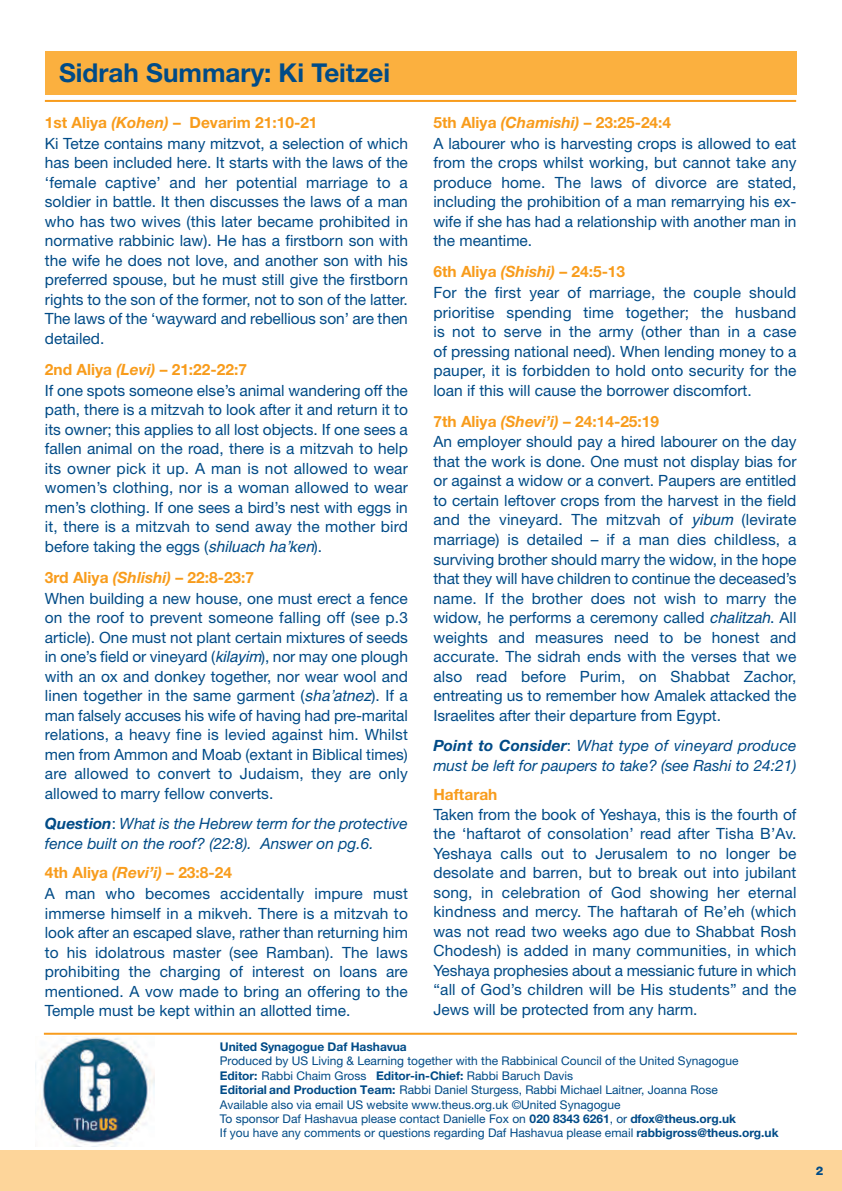
<style>
.page{position:relative;width:842px;height:1191px;background:#fff}
.page>*{position:absolute;margin:0;border:0;box-sizing:border-box;transform-origin:0 0}
.t1{font:700 26px "Helvetica Neue";color:#004b87}
.t2{font:15.6px/19.6px "Helvetica Neue";color:#004b87}
.t3{font:italic 15.6px/19.4px "Helvetica Neue";color:#004b87}
.t4{font:700 15.6px "Helvetica Neue";color:#f89c1c}
.t5{font:12px/14.4px "Helvetica Neue";color:#004b87}
.t6{font:700 12px "Helvetica Neue";color:#004b87}
.t7{font:800 12px "Helvetica Neue";color:#004b87}
.s1{font-weight:700;color:#f89c1c}
.s2{font-weight:700;font-style:italic;color:#f89c1c}
.s3{font-family:"Helvetica";font-style:italic}
.s4{font-weight:700}
.s5{font-style:normal}
</style>
<div class="page">
<div style="left:45px;top:51px;width:751px;height:43px;background:#fbb03f"></div>
<hr style="left:45px;top:100px;width:751px;height:2px;background:#f89c1c">
<hr style="left:44px;top:1033px;width:752px;height:2px;background:#f89c1c">
<img style="left:40px;top:1036px;width:114px;height:110px">
<div style="left:0;top:1150px;width:842px;height:41px;background:#fdd59a"></div>
<h1 class="t1" style="left:59px;top:64px;width:333px">Sidrah Summary: Ki Teitzei</h1>
<p class="t2" style="left:45px;top:114px;width:365px"><span class="s1">1st Aliya</span> <span class="s2">(Kohen)</span> <span class="s1">– Devarim 21:10-21<br></span>Ki Tetze contains many mitzvot, a selection of which has been included here. It starts with the laws of the ‘female captive’ and her potential marriage to a soldier in battle. It then discusses the laws of a man who has two wives (this later became prohibited in normative rabbinic law). He has a firstborn son with the wife he does not love, and another son with his preferred spouse, but he must still give the firstborn rights to the son of the former, not to son of the latter.<br>The laws of the ‘wayward and rebellious son’ are then detailed.</p>
<p class="t2" style="left:45px;top:361px;width:365px"><span class="s1">2nd Aliya</span> <span class="s2">(Levi)</span> <span class="s1">– 21:22-22:7<br></span>If one spots someone else’s animal wandering off the path, there is a mitzvah to look after it and return it to its owner; this applies to all lost objects. If one sees a fallen animal on the road, there is a mitzvah to help its owner pick it up. A man is not allowed to wear women’s clothing, nor is a woman allowed to wear men’s clothing. If one sees a bird’s nest with eggs in it, there is a mitzvah to send away the mother bird before taking the eggs (<span class="s3">shiluach haʼken</span>).</p>
<p class="t2" style="left:45px;top:569px;width:365px"><span class="s1">3rd Aliya</span> <span class="s2">(Shlishi)</span> <span class="s1">– 22:8-23:7<br></span>When building a new house, one must erect a fence on the roof to prevent someone falling off (see p.3 article). One must not plant certain mixtures of seeds in one’s field or vineyard (<span class="s3">kilayim</span>), nor may one plough with an ox and donkey together, nor wear wool and linen together in the same garment (<span class="s3">shaʼatnez</span>). If a man falsely accuses his wife of having had pre-marital relations, a heavy fine is levied against him. Whilst men from Ammon and Moab (extant in Biblical times) are allowed to convert to Judaism, they are only allowed to marry fellow converts.</p>
<p class="t3" style="left:45px;top:816px;width:365px"><span class="s4">Question</span><span class="s5">:</span> What is the Hebrew term for the protective fence built on the roof? (22:8). Answer on pg.6.</p>
<p class="t2" style="left:45px;top:864px;width:365px"><span class="s1">4th Aliya</span> <span class="s2">(Revi’i)</span> <span class="s1">– 23:8-24<br></span>A man who becomes accidentally impure must immerse himself in a mikveh. There is a mitzvah to look after an escaped slave, rather than returning him to his idolatrous master (see Ramban). The laws prohibiting the charging of interest on loans are mentioned. A vow made to bring an offering to the Temple must be kept within an allotted time.</p>
<p class="t2" style="left:433px;top:114px;width:365px"><span class="s1">5th Aliya</span> <span class="s2">(Chamishi)</span> <span class="s1">– 23:25-24:4<br></span>A labourer who is harvesting crops is allowed to eat from the crops whilst working, but cannot take any produce home. The laws of divorce are stated, including the prohibition of a man remarrying his ex&shy;wife if she has had a relationship with another man in the meantime.</p>
<p class="t2" style="left:433px;top:263px;width:365px"><span class="s1">6th Aliya</span> <span class="s2">(Shishi)</span> <span class="s1">– 24:5-13<br></span>For the first year of marriage, the couple should prioritise spending time together; the husband is not to serve in the army (other than in a case of pressing national need). When lending money to a pauper, it is forbidden to hold onto security for the loan if this will cause the borrower discomfort.</p>
<p class="t2" style="left:433px;top:413px;width:365px"><span class="s1">7th Aliya</span> <span class="s2">(Shevi’i)</span> <span class="s1">– 24:14-25:19<br></span>An employer should pay a hired labourer on the day that the work is done. One must not display bias for or against a widow or a convert. Paupers are entitled to certain leftover crops from the harvest in the field and the vineyard. The mitzvah of <span class="s3">yibum</span> (levirate marriage) is detailed – if a man dies childless, a surviving brother should marry the widow, in the hope that they will have children to continue the deceased’s name. If the brother does not wish to marry the widow, he performs a ceremony called <span class="s3">chalitzah</span>. All weights and measures need to be honest and accurate. The sidrah ends with the verses that we also read before Purim, on Shabbat Zachor, entreating us to remember how Amalek attacked the Israelites after their departure from Egypt.</p>
<p class="t3" style="left:433px;top:738px;width:365px"><span class="s4">Point to Consider</span><span class="s5">:</span> What type of vineyard produce must be left for paupers to take? (see Rashi to 24:21)</p>
<p class="t4" style="left:433px;top:789px;width:66px">Haftarah</p>
<p class="t2" style="left:433px;top:806px;width:365px;text-align:justify">Taken from the book of Yeshaya, this is the fourth of the ‘haftarot of consolation’ read after Tisha B’Av.<br>Yeshaya calls out to Jerusalem to no longer be desolate and barren, but to break out into jubilant song, in celebration of God showing her eternal kindness and mercy. The haftarah of Re’eh (which was not read two weeks ago due to Shabbat Rosh Chodesh) is added in many communities, in which Yeshaya prophesies about a messianic future in which “all of God’s children will be His students” and the Jews will be protected from any harm.</p>
<p class="t6" style="left:220px;top:1042px;width:188px">United Synagogue Daf Hashavua</p>
<p class="t5" style="left:220px;top:1055px;width:560px">Produced by US Living &amp; Learning together with the Rabbinical Council of the United Synagogue <span class="s4">Editor:</span> Rabbi Chaim Gross <span class="s4">Editor-in-Chief:</span> Rabbi Baruch Davis<br><span class="s4">Editorial and Production Team:</span> Rabbi Daniel Sturgess, Rabbi Michael Laitner, Joanna Rose<br>Available also via email US website www.theus.org.uk ©United Synagogue<br>To sponsor Daf Hashavua please contact Danielle Fox on <span class="s4">020 8343 6261</span>, or <span class="s4">dfox@theus.org.uk<br></span>If you have any comments or questions regarding Daf Hashavua please email <span class="s4">rabbigross@theus.org.uk</span></p>
<p class="t7" style="left:816px;top:1166px;width:9px">2</p>
</div>
